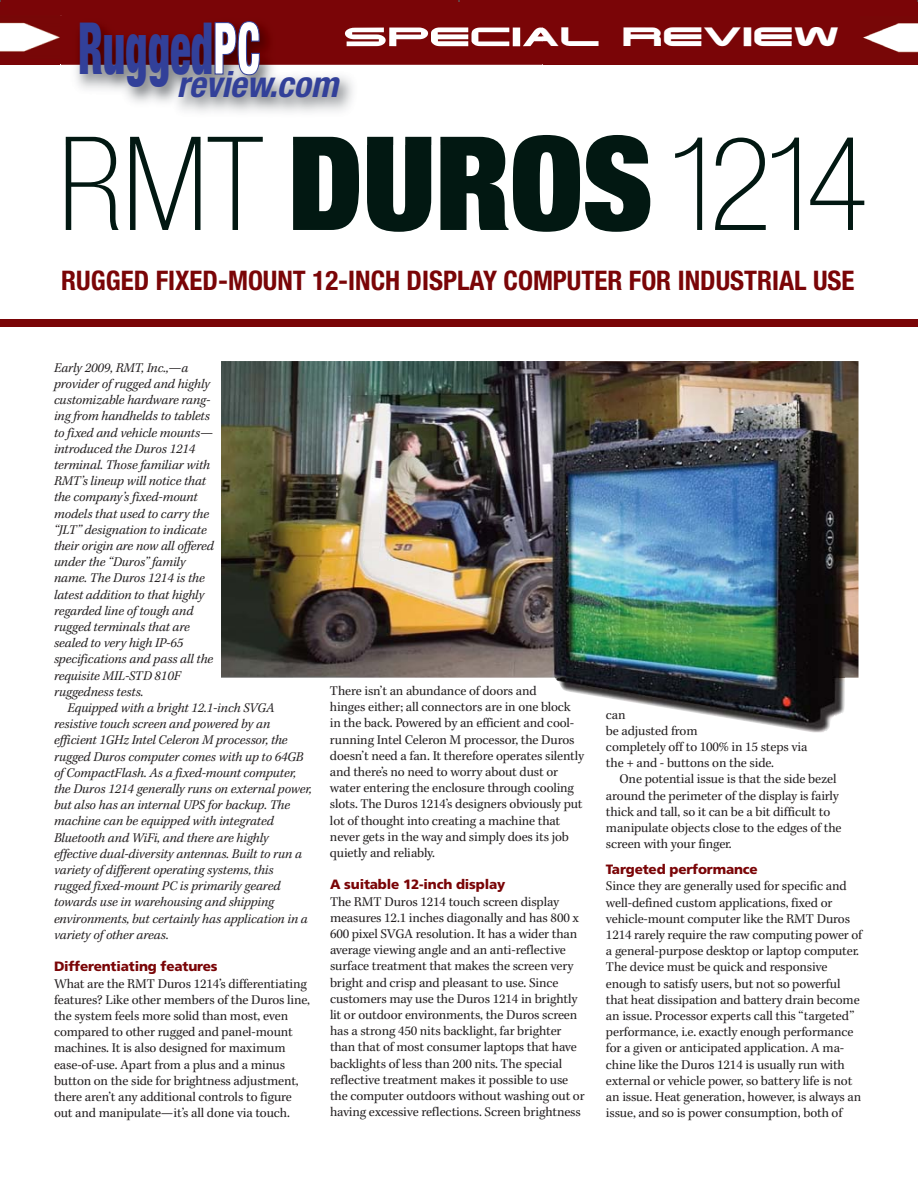
<style>
.page{position:relative;width:918px;height:1188px;background:#fff}
.page>*{position:absolute;margin:0;border:0;box-sizing:border-box;transform-origin:0 0}
.t1{font:100 condensed 130.5px "Helvetica Neue";letter-spacing:-.075em;color:#021812}
.t2{font:900 condensed 72px "Helvetica Neue";color:#324099;scale:.6 1}
.t3{font:italic 700 condensed 36px "Helvetica Neue";color:#324099}
.t4{font:700 condensed 27px "Helvetica Neue";color:#7a0507}
.t5{font:25.2px "Chimes Plain";color:#fff;scale:1.43 1}
.t6{font:13.5px/16.2px "Kepler";letter-spacing:-.01em;color:#231f20}
.t7{font:italic 13.5px/16.2px "Kepler";letter-spacing:-.01em;color:#231f20}
.t8{font:900 13.5px "Frutiger";letter-spacing:-.015em;color:#7a0507}
.s1{color:#fff}
.s2{font-weight:900;font-stretch:expanded}
</style>
<div class="page">
<img style="left:0;top:0;width:918px;height:733px">
<h2 class="t2" style="left:78px;top:23px;width:305px">Rugged<span class="s1">PC</span></h2>
<h3 class="t5" style="left:343px;top:28px;width:349px">SPECIAL REVIEW</h3>
<h3 class="t3" style="left:177px;top:63px;width:166px">review.com</h3>
<h1 class="t1" style="left:58px;top:137px;width:812px">RMT <span class="s2">DUROS</span>1214</h1>
<h3 class="t4" style="left:61px;top:270px;width:795px">RUGGED FIXED-MOUNT 12-INCH DISPLAY COMPUTER FOR INDUSTRIAL USE</h3>
<p class="t7" style="left:54px;top:361px;width:162px">Early 2009, RMT, Inc.,—a provider of rugged and highly customizable hardware rang&shy;ing from handhelds to tablets to fixed and vehicle mounts— introduced the Duros 1214 terminal. Those familiar with<br>RMT’s lineup will notice that the company’s fixed-mount models that used to carry the “JLT” designation to indicate their origin are now all offered under the “Duros” family name. The Duros 1214 is the latest addition to that highly regarded line of tough and rugged terminals that are sealed to very high IP-65 specifications and pass all the requisite MIL-STD 810F ruggedness tests.</p>
<p class="t7" style="left:54px;top:701px;width:259px;text-indent:14px">Equipped with a bright 12.1-inch SVGA resistive touch screen and powered by an efficient 1GHz Intel Celeron M processor, the rugged Duros computer comes with up to 64GB of CompactFlash. As a fixed-mount computer, the Duros 1214 generally runs on external power, but also has an internal UPS for backup. The machine can be equipped with integrated Bluetooth and WiFi, and there are highly effective dual-diversity antennas. Built to run a variety of different operating systems, this rugged fixed-mount PC is primarily geared towards use in warehousing and shipping environments, but certainly has application in a variety of other areas.</p>
<p class="t8" style="left:54px;top:961px;width:165px">Differentiating features</p>
<p class="t6" style="left:54px;top:977px;width:258px">What are the RMT Duros 1214’s differentiating features? Like other members of the Duros line, the system feels more solid than most, even compared to other rugged and panel-mount machines. It is also designed for maximum ease-of-use. Apart from a plus and a minus button on the side for brightness adjustment, there aren’t any additional controls to figure out and manipulate—it’s all done via touch.</p>
<p class="t6" style="left:330px;top:684px;width:256px">There isn’t an abundance of doors and<br>hinges either; all connectors are in one block in the back. Powered by an efficient and cool&shy;running Intel Celeron M processor, the Duros doesn’t need a fan. It therefore operates silently and there’s no need to worry about dust or water entering the enclosure through cooling slots. The Duros 1214’s designers obviously put lot of thought into creating a machine that never gets in the way and simply does its job quietly and reliably.</p>
<p class="t8" style="left:330px;top:879px;width:177px">A suitable 12-inch display</p>
<p class="t6" style="left:330px;top:895px;width:256px">The RMT Duros 1214 touch screen display measures 12.1 inches diagonally and has 800 x 600 pixel SVGA resolution. It has a wider than average viewing angle and an anti-reflective surface treatment that makes the screen very bright and crisp and pleasant to use. Since customers may use the Duros 1214 in brightly lit or outdoor environments, the Duros screen has a strong 450 nits backlight, far brighter than that of most consumer laptops that have backlights of less than 200 nits. The special reflective treatment makes it possible to use the computer outdoors without washing out or having excessive reflections. Screen brightness</p>
<p class="t6" style="left:606px;top:708px;width:203px">can<br>be adjusted from<br>completely off to 100% in 15 steps via the + and - buttons on the side.</p>
<p class="t6" style="left:606px;top:772px;width:237px;text-indent:14px">One potential issue is that the side bezel around the perimeter of the display is fairly thick and tall, so it can be a bit difficult to manipulate objects close to the edges of the screen with your finger.</p>
<p class="t8" style="left:606px;top:864px;width:153px">Targeted performance</p>
<p class="t6" style="left:606px;top:879px;width:258px">Since they are generally used for specific and well-defined custom applications, fixed or vehicle-mount computer like the RMT Duros 1214 rarely require the raw computing power of a general-purpose desktop or laptop computer.<br>The device must be quick and responsive enough to satisfy users, but not so powerful that heat dissipation and battery drain become an issue. Processor experts call this “targeted” performance, i.e. exactly enough performance for a given or anticipated application. A ma&shy;chine like the Duros 1214 is usually run with external or vehicle power, so battery life is not an issue. Heat generation, however, is always an issue, and so is power consumption, both of</p>
</div>
